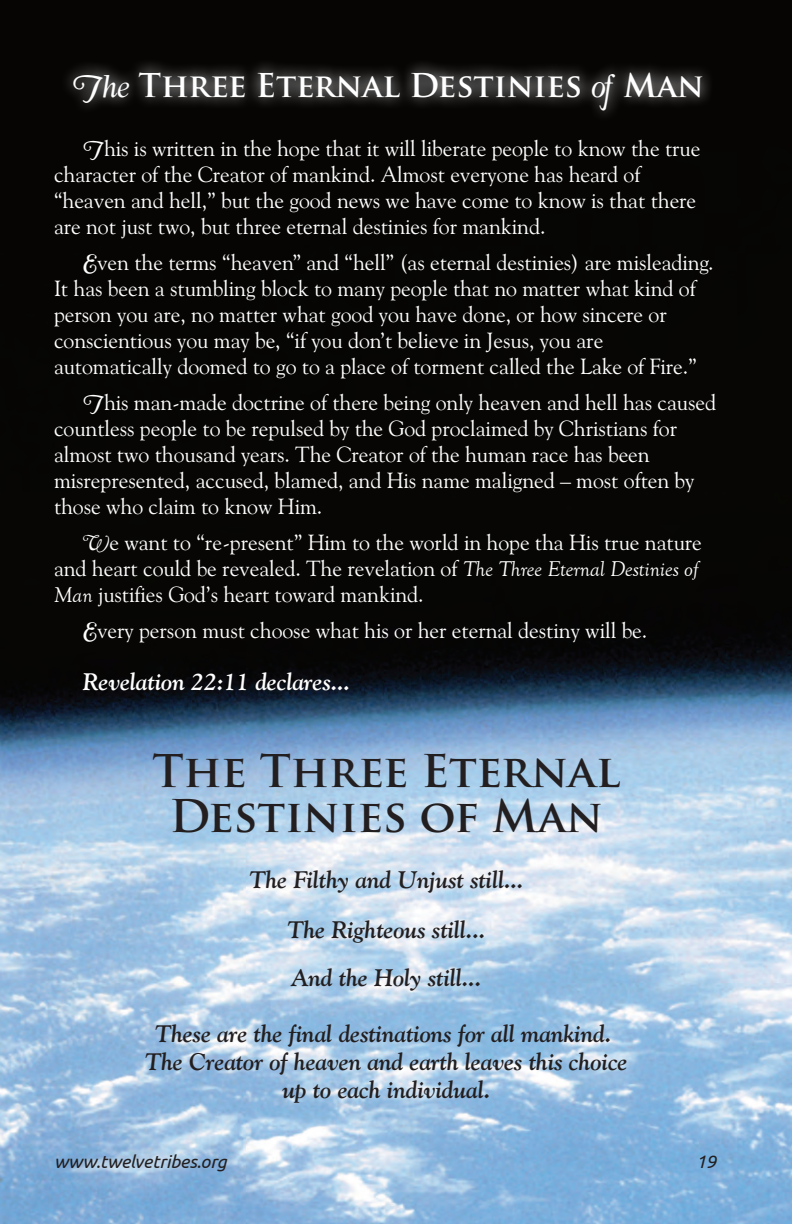
<style>
.page{position:relative;width:792px;height:1224px;background:#fff}
.page>*{position:absolute;margin:0;border:0;box-sizing:border-box;transform-origin:0 0}
.t1{font:700 44px/44.8px "Trajan Pro";color:#231f20;text-align:center}
.t2{font:700 32px "Trajan Pro";letter-spacing:-.005em;color:#fff}
.t3{font:italic 700 24px/49px "Goudy Old Style BT";letter-spacing:-.005em;color:#231f20;text-align:center}
.t4{font:italic 700 24px "Goudy Old Style BT";letter-spacing:-.005em;color:#fff}
.t5{font:22px/26px "Goudy Old Style BT";letter-spacing:-.005em;color:#fff}
.t6{font:italic 18px "Ubuntu";letter-spacing:-.005em;color:#231f20}
.s1{font-family:"Caswallon";font-weight:400}
.s2{font-family:"Caswallon"}
.s3{font-family:"Goudy Old Style T";font-style:italic}
</style>
<div class="page">
<img style="left:0;top:0;width:792px;height:1224px">
<svg style="left:24px;top:58px;width:728px;height:86px;background:#141312"></svg>
<h2 class="t2" style="left:72px;top:73px;width:634px"><span class="s1">The</span> Three Eternal Destinies <span class="s1">of</span> Man</h2>
<p class="t5" style="left:54px;top:135px;width:648px;text-indent:29px"><span class="s2">T</span>his is written in the hope that it will liberate people to know the true character of the Creator of mankind. Almost everyone has heard of “heaven and hell,” but the good news we have come to know is that there are not just two, but three eternal destinies for mankind.</p>
<p class="t5" style="left:54px;top:249px;width:661px;text-indent:29px"><span class="s2">E</span>ven the terms “heaven” and “hell” (as eternal destinies) are misleading.<br>It has been a stumbling block to many people that no matter what kind of person you are, no matter what good you have done, or how sincere or conscientious you may be, “if you don’t believe in Jesus, you are automatically doomed to go to a place of torment called the Lake of Fire.”</p>
<p class="t5" style="left:54px;top:389px;width:664px;text-indent:29px"><span class="s2">T</span>his man-made doctrine of there being only heaven and hell has caused countless people to be repulsed by the God proclaimed by Christians for almost two thousand years. The Creator of the human race has been misrepresented, accused, blamed, and His name maligned – most often by those who claim to know Him.</p>
<p class="t5" style="left:54px;top:529px;width:650px;text-indent:29px"><span class="s2">W</span>e want to “re-present” Him to the world in hope tha His true nature and heart could be revealed. The revelation of <span class="s3">The Three Eternal Destinies of<br>Man</span> justifies God’s heart toward mankind.</p>
<p class="t5" style="left:83px;top:617px;width:566px"><span class="s2">E</span>very person must choose what his or her eternal destiny will be.</p>
<p class="t4" style="left:83px;top:667px;width:269px">Revelation 22:11 declares...</p>
<h1 class="t1" style="left:152px;top:754px;width:469px">The Three Eternal<br>Destinies of Man</h1>
<p class="t3" style="left:249px;top:855px;width:276px">The Filthy and Unjust still...<br>The Righteous still...<br>And the Holy still...</p>
<p class="t3" style="left:145px;top:1019px;width:484px;line-height:28px">These are the final destinations for all mankind.<br>The Creator of heaven and earth leaves this choice up to each individual.</p>
<p class="t6" style="left:54px;top:1151px;width:174px">www.twelvetribes.org</p>
<p class="t6" style="left:696px;top:1151px;width:22px">19</p>
</div>
